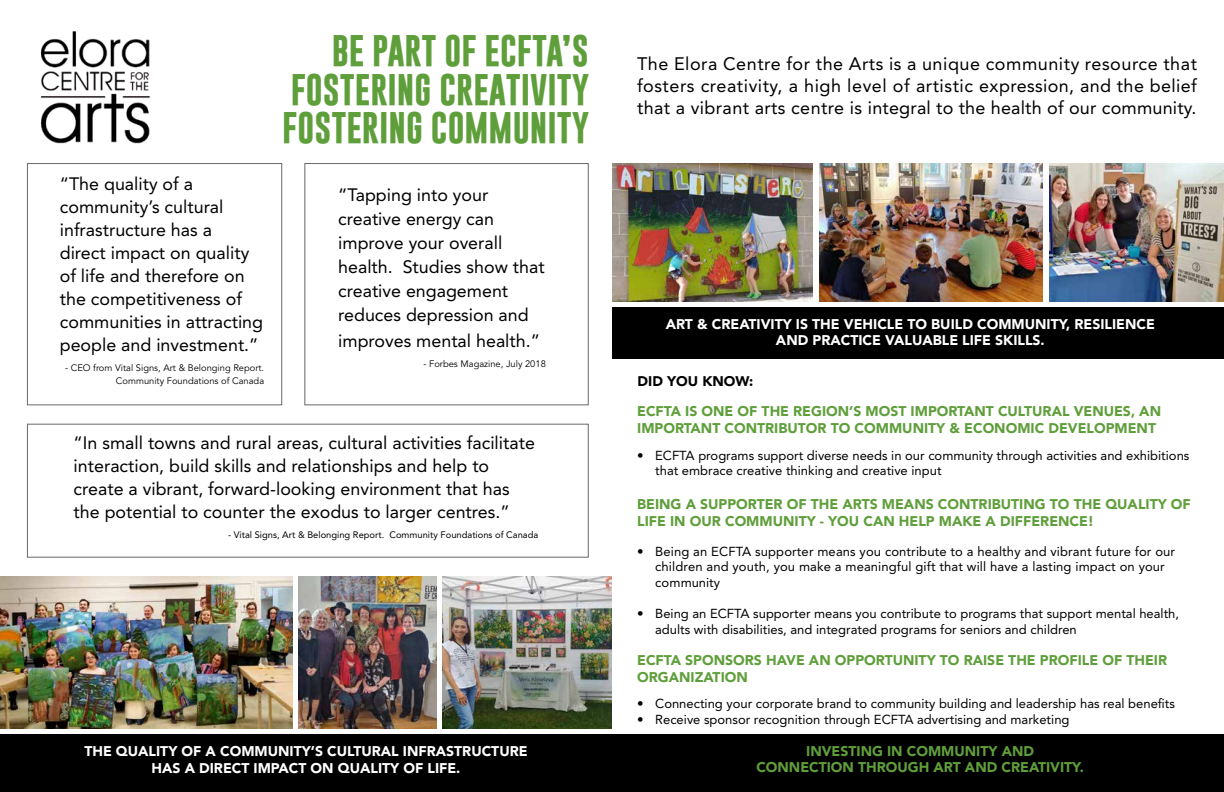
<style>
.page{position:relative;width:1224px;height:792px;background:#fff}
.page>*{position:absolute;margin:0;border:0;box-sizing:border-box;transform-origin:0 0}
.t1{font:700 32px/38.4px "Gobold";color:#5f9f3b;text-align:justify}
.t2{font:18px/21.6px "Avenir LT Std";letter-spacing:.01em;color:#000;text-align:justify}
.t3{font:17.9px/23px "Avenir LT Std";color:#000}
.t4{font:900 14px/16.8px "Avenir LT Std";color:#5f9f3b}
.t5{font:900 14px/16.8px "Avenir LT Std";color:#fff;text-align:center}
.t6{font:900 14px "Avenir";color:#000}
.t7{font:13px/15.6px "Avenir LT Std";color:#000}
.t8{font:9.4px/12.8px "Avenir LT Std";color:#000;text-align:right}
.t9{font:9.4px "Avenir LT Std";color:#000}
</style>
<div class="page">
<img style="left:40px;top:31px;width:111px;height:113px">
<div style="left:27px;top:424px;width:562px;height:134px;border:1px solid #666a68"></div>
<div style="left:304px;top:163px;width:285px;height:242px;border:1px solid #666a68"></div>
<div style="left:27px;top:163px;width:255px;height:242px;border:1px solid #666a68"></div>
<div style="left:0;top:735px;width:612px;height:57px;background:#000"></div>
<img style="left:612px;top:163px;width:201px;height:138px">
<img style="left:819px;top:163px;width:224px;height:138px">
<img style="left:0;top:576px;width:292px;height:152px">
<img style="left:298px;top:576px;width:139px;height:152px">
<img style="left:442px;top:576px;width:170px;height:152px">
<img style="left:1050px;top:163px;width:174px;height:138px">
<div style="left:612px;top:307px;width:612px;height:52px;background:#000"></div>
<div style="left:612px;top:735px;width:612px;height:57px;background:#000"></div>
<h3 class="t3" style="left:60px;top:173px;width:205px">“The quality of a community’s cultural infrastructure has a<br>direct impact on quality of life and therefore on the competitiveness of communities in attracting people and investment.”</h3>
<p class="t8" style="left:65px;top:362px;width:201px">- CEO from Vital Signs, Art &amp; Belonging Report.<br>Community Foundations of Canada</p>
<h1 class="t1" style="left:282px;top:32px;width:309px;text-indent:50px">BE PART OF ECFTA’S FOSTERING CREATIVITY FOSTERING COMMUNITY</h1>
<h3 class="t3" style="left:338px;top:183px;width:208px;line-height:24.3px">“Tapping into your creative energy can improve your overall health. Studies show that creative engagement reduces depression and improves mental health.”</h3>
<p class="t8" style="left:423px;top:358px;width:124px">- Forbes Magazine, July 2018</p>
<h3 class="t3" style="left:74px;top:431px;width:463px">“In small towns and rural areas, cultural activities facilitate interaction, build skills and relationships and help to create a vibrant, forward-looking environment that has the potential to counter the exodus to larger centres.”</h3>
<p class="t9" style="left:228px;top:530px;width:312px">- Vital Signs, Art &amp; Belonging Report. Community Foundations of Canada</p>
<h2 class="t2" style="left:637px;top:54px;width:562px">The Elora Centre for the Arts is a unique community resource that fosters creativity, a high level of artistic expression, and the belief that a vibrant arts centre is integral to the health of our community.</h2>
<p class="t5" style="left:666px;top:315px;width:491px">ART &amp; CREATIVITY IS THE VEHICLE TO BUILD COMMUNITY, RESILIENCE<br>AND PRACTICE VALUABLE LIFE SKILLS.</p>
<p class="t6" style="left:638px;top:369px;width:117px">DID YOU KNOW:</p>
<p class="t4" style="left:637px;top:403px;width:525px">ECFTA IS ONE OF THE REGION’S MOST IMPORTANT CULTURAL VENUES, AN<br>IMPORTANT CONTRIBUTOR TO COMMUNITY &amp; ECONOMIC DEVELOPMENT</p>
<p class="t7" style="left:655px;top:447px;width:536px;text-indent:-18px">• ECFTA programs support diverse needs in our community through activities and exhibitions that embrace creative thinking and creative input</p>
<p class="t4" style="left:637px;top:496px;width:555px">BEING A SUPPORTER OF THE ARTS MEANS CONTRIBUTING TO THE QUALITY OF<br>LIFE IN OUR COMMUNITY - YOU CAN HELP MAKE A DIFFERENCE!</p>
<p class="t7" style="left:655px;top:543px;width:521px;text-indent:-18px">• Being an ECFTA supporter means you contribute to a healthy and vibrant future for our children and youth, you make a meaningful gift that will have a lasting impact on your community</p>
<p class="t7" style="left:655px;top:606px;width:525px;text-indent:-18px">• Being an ECFTA supporter means you contribute to programs that support mental health, adults with disabilities, and integrated programs for seniors and children</p>
<p class="t4" style="left:637px;top:652px;width:531px">ECFTA SPONSORS HAVE AN OPPORTUNITY TO RAISE THE PROFILE OF THEIR<br>ORGANIZATION</p>
<p class="t7" style="left:637px;top:696px;width:539px">• Connecting your corporate brand to community building and leadership has real benefits</p>
<p class="t7" style="left:637px;top:711px;width:434px">• Receive sponsor recognition through ECFTA advertising and marketing</p>
<p class="t5" style="left:84px;top:743px;width:445px">THE QUALITY OF A COMMUNITY’S CULTURAL INFRASTRUCTURE<br>HAS A DIRECT IMPACT ON QUALITY OF LIFE.</p>
<p class="t4" style="left:756px;top:743px;width:329px;line-height:16px;text-align:center">INVESTING IN COMMUNITY AND<br>CONNECTION THROUGH ART AND CREATIVITY.</p>
</div>
